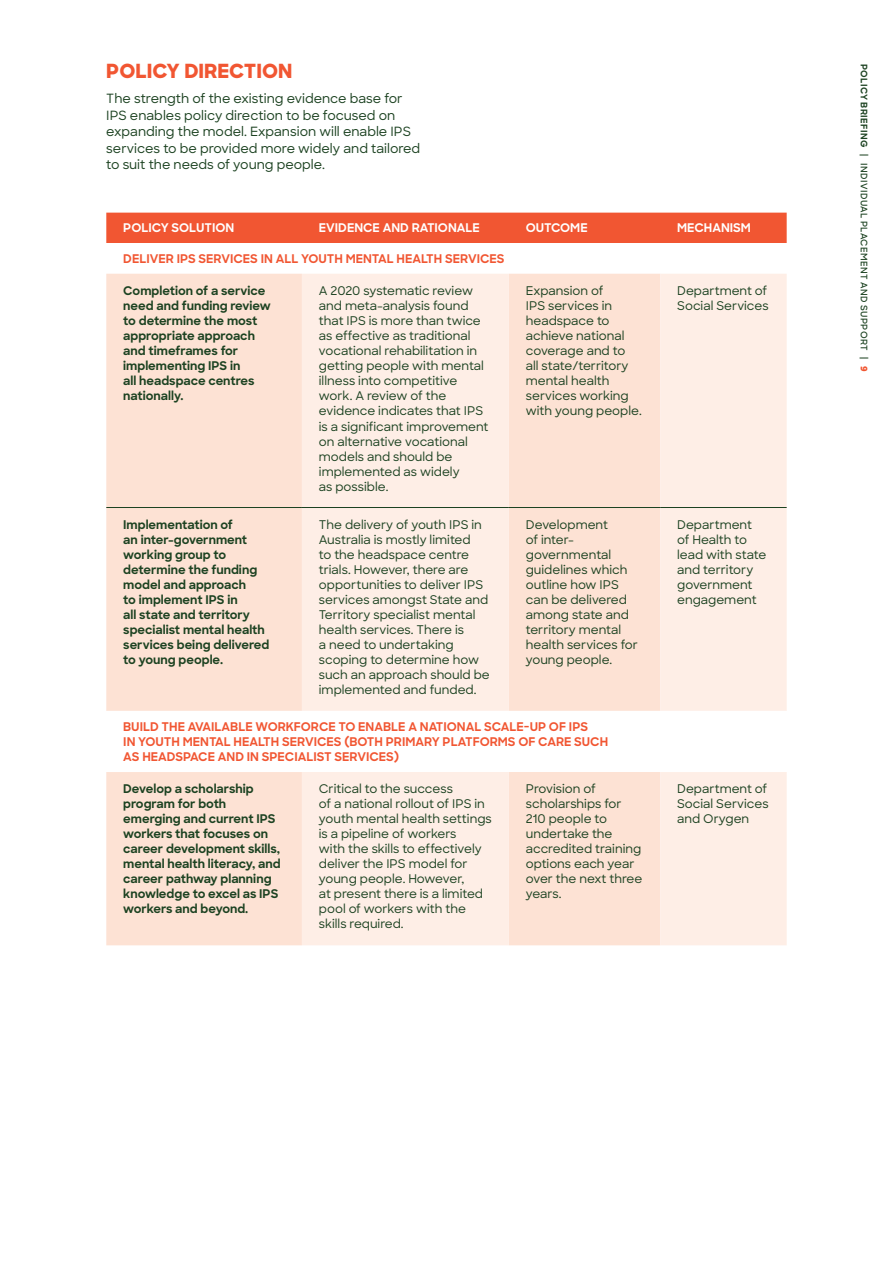
<style>
.page{position:relative;width:893px;height:1263px;background:#fff}
.page>*{position:absolute;margin:0;border:0;box-sizing:border-box;transform-origin:0 0}
.t1{font:800 19.5px "Sharp Sans";color:#f15632}
.t2{font:500 12.75px/16.5px "Sharp Sans";color:#1c4221}
.t3{font:500 12px/15px "Sharp Sans";color:#1c4221}
.t4{font:700 12px/15px "Sharp Sans";color:#1c4221}
.t5{font:700 12px/15px "Sharp Sans";color:#f15632}
.t6{font:700 12px "Sharp Sans";color:#fff}
.t7{font:600 9px "Sharp Sans";letter-spacing:.045em;color:#1c4221}
.s1{font-weight:700}
.s2{font-weight:800;color:#f15632}
</style>
<div class="page">
<div style="left:106px;top:213px;width:681px;height:30px;background:#f15632"></div>
<div style="left:106px;top:274px;width:196px;height:671px;background:#fde2d4"></div>
<svg style="left:302px;top:274px;width:485px;height:671px;background:#fdeae0"></svg>
<div style="left:106px;top:711px;width:681px;height:60px;background:#fff"></div>
<hr style="left:106px;top:507px;width:196px;height:1px;background:#1c4221">
<hr style="left:302px;top:507px;width:207px;height:1px;background:#1c4221">
<hr style="left:509px;top:507px;width:151px;height:1px;background:#1c4221">
<hr style="left:660px;top:507px;width:127px;height:1px;background:#1c4221">
<hr style="left:106px;top:771px;width:196px;height:1px;background:#fff">
<hr style="left:660px;top:771px;width:127px;height:1px;background:#fff">
<h1 class="t1" style="left:106px;top:57px;width:188px">POLICY DIRECTION</h1>
<p class="t2" style="left:106px;top:90px;width:315px">The strength of the existing evidence base for IPS enables policy direction to be focused on expanding the model. Expansion will enable IPS services to be provided more widely and tailored to suit the needs of young people.</p>
<p class="t6" style="left:123px;top:219px;width:112px">POLICY SOLUTION</p>
<p class="t6" style="left:319px;top:219px;width:162px">EVIDENCE AND RATIONALE</p>
<p class="t6" style="left:526px;top:219px;width:63px">OUTCOME</p>
<p class="t6" style="left:677px;top:219px;width:75px">MECHANISM</p>
<p class="t5" style="left:123px;top:251px;width:383px">DELIVER IPS SERVICES IN ALL YOUTH MENTAL HEALTH SERVICES</p>
<p class="t4" style="left:123px;top:283px;width:149px">Completion of a service need and funding review to determine the most appropriate approach and timeframes for implementing IPS in<br>all headspace centres nationally.</p>
<p class="t3" style="left:319px;top:283px;width:171px">A 2020 systematic review and meta-analysis found that IPS is more than twice as effective as traditional vocational rehabilitation in getting people with mental illness into competitive work. A review of the evidence indicates that IPS is a significant improvement on alternative vocational models and should be implemented as widely<br>as possible.</p>
<p class="t3" style="left:526px;top:283px;width:117px">Expansion of<br>IPS services in headspace to achieve national coverage and to<br>all state/territory mental health services working with young people.</p>
<p class="t3" style="left:677px;top:283px;width:93px">Department of<br>Social Services</p>
<p class="t4" style="left:123px;top:517px;width:148px">Implementation of<br>an inter-government working group to determine the funding model and approach<br>to implement IPS in<br>all state and territory specialist mental health services being delivered to young people.</p>
<p class="t3" style="left:319px;top:517px;width:172px">The delivery of youth IPS in<br>Australia is mostly limited<br>to the headspace centre trials. However, there are opportunities to deliver IPS services amongst State and<br>Territory specialist mental health services. There is<br>a need to undertaking scoping to determine how such an approach should be implemented and funded.</p>
<p class="t3" style="left:526px;top:517px;width:114px">Development<br>of inter&shy;governmental guidelines which outline how IPS can be delivered among state and territory mental health services for young people.</p>
<p class="t3" style="left:677px;top:517px;width:91px">Department of Health to lead with state and territory government engagement</p>
<p class="t5" style="left:123px;top:719px;width:486px">BUILD THE AVAILABLE WORKFORCE TO ENABLE A NATIONAL SCALE-UP OF IPS<br>IN YOUTH MENTAL HEALTH SERVICES (BOTH PRIMARY PLATFORMS OF CARE SUCH<br>AS HEADSPACE AND IN SPECIALIST SERVICES)</p>
<p class="t4" style="left:123px;top:781px;width:159px">Develop a scholarship program for both emerging and current IPS workers that focuses on career development skills, mental health literacy, and career pathway planning knowledge to excel as IPS workers and beyond.</p>
<p class="t3" style="left:319px;top:781px;width:174px">Critical to the success<br>of a national rollout of IPS in youth mental health settings is a pipeline of workers<br>with the skills to effectively deliver the IPS model for young people. However,<br>at present there is a limited pool of workers with the skills required.</p>
<p class="t3" style="left:526px;top:781px;width:118px">Provision of scholarships for<br>210 people to undertake the accredited training options each year over the next three years.</p>
<p class="t3" style="left:677px;top:781px;width:93px;text-align:justify">Department of Social Services and Orygen</p>
<p class="t7" style="left:871px;top:64px;width:309px;rotate:90deg"><span class="s1">POLICY BRIEFING</span> | INDIVIDUAL PLACEMENT AND SUPPORT | <span class="s2">9</span></p>
</div>
